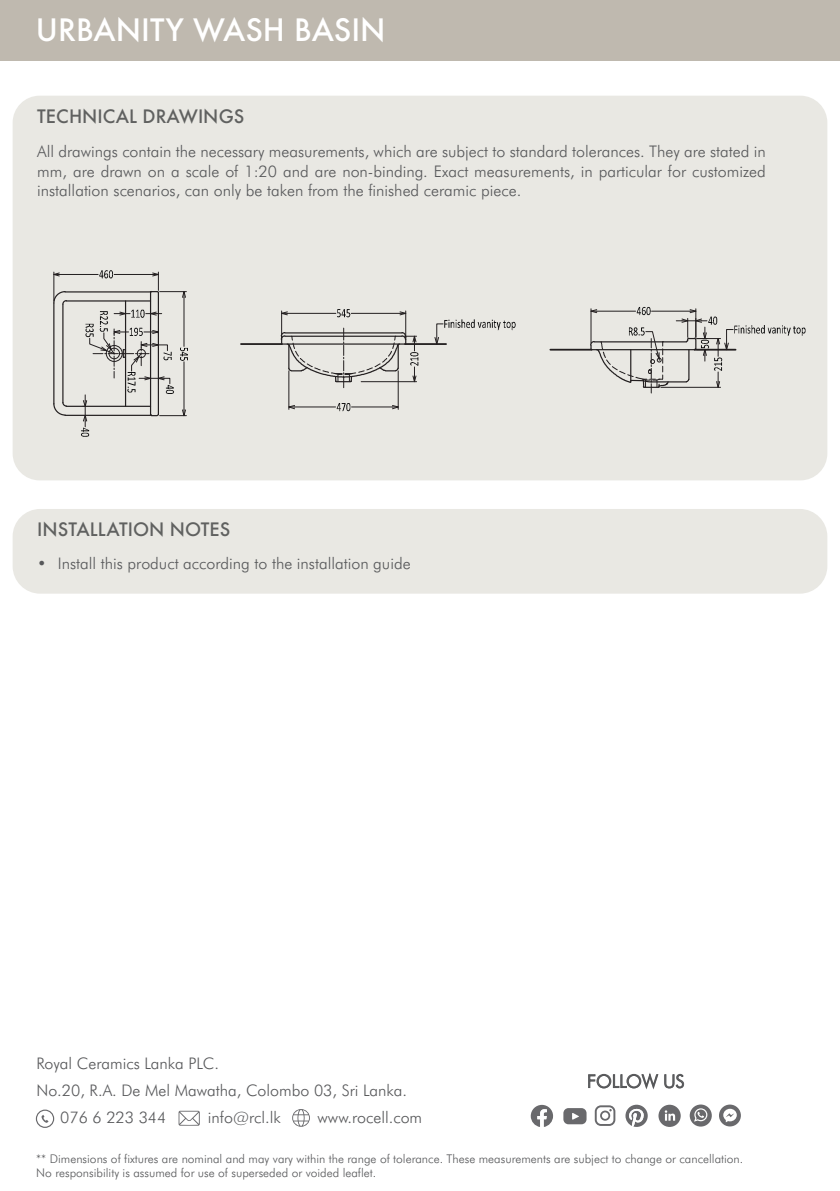
<style>
.page{position:relative;width:840px;height:1191px;background:#fff}
.page>*{position:absolute;margin:0;border:0;box-sizing:border-box;transform-origin:0 0}
.t1{font:500 30px "Futura";color:#fff}
.t2{font:500 18px "Futura";color:#606160}
.t3{font:300 18px "Futura BT";color:#57585a}
.t4{font:300 16px/19.2px "Futura BT";color:#57585a;text-align:justify}
.t5{font:300 12px/14.4px "Futura BT";color:#57585a}
</style>
<div class="page">
<svg style="left:36px;top:1109px;width:18px;height:19px"></svg>
<svg style="left:178px;top:1110px;width:22px;height:15px"></svg>
<svg style="left:292px;top:1109px;width:18px;height:17px"></svg>
<svg style="left:530px;top:1104px;width:22px;height:23px"></svg>
<svg style="left:625px;top:1104px;width:22px;height:23px"></svg>
<svg style="left:594px;top:1105px;width:21px;height:21px"></svg>
<svg style="left:563px;top:1108px;width:23px;height:16px"></svg>
<svg style="left:658px;top:1104px;width:22px;height:23px"></svg>
<svg style="left:664px;top:1110px;width:10px;height:10px"></svg>
<svg style="left:689px;top:1104px;width:22px;height:22px"></svg>
<svg style="left:693px;top:1108px;width:14px;height:13px"></svg>
<svg style="left:718px;top:1104px;width:22px;height:22px"></svg>
<svg style="left:722px;top:1108px;width:14px;height:14px"></svg>
<svg style="left:588px;top:1073px;width:95px;height:16px"></svg>
<div style="left:13px;top:509px;width:813px;height:84px;background:#e9e8e3;border-radius:27px"></div>
<div style="left:13px;top:96px;width:813px;height:384px;background:#e9e8e3;border-radius:27px"></div>
<div style="left:0;top:0;width:839px;height:61px;background:#bfb9af"></div>
<hr style="left:158px;top:293px;width:1px;height:121px;background:#231f20">
<hr style="left:150px;top:293px;width:1px;height:121px;background:#231f20">
<hr style="left:125px;top:301px;width:1px;height:105px;background:#231f20">
<hr style="left:53px;top:303px;width:1px;height:101px;background:#231f20">
<hr style="left:62px;top:304px;width:1px;height:99px;background:#231f20">
<hr style="left:65px;top:291px;width:85px;height:1px;background:#231f20">
<hr style="left:66px;top:300px;width:84px;height:1px;background:#231f20">
<hr style="left:65px;top:415px;width:85px;height:1px;background:#231f20">
<hr style="left:66px;top:406px;width:84px;height:1px;background:#231f20">
<svg style="left:53px;top:401px;width:15px;height:15px"></svg>
<hr style="left:183px;top:297px;width:1px;height:49px;background:#231f20">
<hr style="left:114px;top:274px;width:39px;height:1px;background:#231f20">
<hr style="left:59px;top:274px;width:39px;height:1px;background:#231f20">
<svg style="left:149px;top:272px;width:37px;height:26px"></svg>
<svg style="left:53px;top:272px;width:15px;height:33px"></svg>
<svg style="left:99px;top:270px;width:14px;height:8px"></svg>
<svg style="left:81px;top:310px;width:107px;height:127px"></svg>
<hr style="left:405px;top:343px;width:41px;height:2px;background:#231f20">
<hr style="left:241px;top:343px;width:41px;height:2px;background:#231f20">
<svg style="left:434px;top:319px;width:81px;height:26px"></svg>
<hr style="left:288px;top:371px;width:1px;height:38px;background:#231f20">
<hr style="left:397px;top:371px;width:1px;height:38px;background:#231f20">
<hr style="left:294px;top:406px;width:41px;height:1px;background:#231f20">
<hr style="left:351px;top:406px;width:41px;height:1px;background:#231f20">
<svg style="left:288px;top:405px;width:7px;height:4px"></svg>
<svg style="left:392px;top:405px;width:7px;height:4px"></svg>
<svg style="left:336px;top:403px;width:14px;height:8px"></svg>
<svg style="left:280px;top:309px;width:138px;height:79px"></svg>
<hr style="left:594px;top:341px;width:92px;height:1px;background:#231f20">
<hr style="left:651px;top:381px;width:35px;height:1px;background:#231f20">
<hr style="left:591px;top:349px;width:103px;height:1px;background:#231f20">
<hr style="left:550px;top:349px;width:41px;height:1px;background:#231f20">
<hr style="left:590px;top:309px;width:1px;height:34px;background:#231f20">
<hr style="left:596px;top:311px;width:39px;height:1px;background:#231f20">
<hr style="left:651px;top:311px;width:38px;height:1px;background:#231f20">
<svg style="left:590px;top:309px;width:6px;height:4px"></svg>
<svg style="left:636px;top:307px;width:14px;height:8px"></svg>
<svg style="left:589px;top:327px;width:80px;height:66px"></svg>
<hr style="left:660px;top:387px;width:60px;height:1px;background:#231f20">
<svg style="left:676px;top:309px;width:129px;height:79px"></svg>
<h1 class="t1" style="left:36px;top:10px;width:351px">URBANITY WASH BASIN</h1>
<p class="t2" style="left:37px;top:104px;width:208px">TECHNICAL DRAWINGS</p>
<p class="t4" style="left:37px;top:142px;width:729px">All drawings contain the necessary measurements, which are subject to standard tolerances. They are stated in mm, are drawn on a scale of 1:20 and are non-binding. Exact measurements, in particular for customized installation scenarios, can only be taken from the finished ceramic piece.</p>
<p class="t2" style="left:37px;top:517px;width:194px">INSTALLATION NOTES</p>
<p class="t4" style="left:37px;top:553px;width:375px">• Install this product according to the installation guide</p>
<p class="t4" style="left:36px;top:1053px;width:184px">Royal Ceramics Lanka PLC.</p>
<p class="t4" style="left:36px;top:1080px;width:372px">No.20, R.A. De Mel Mawatha, Colombo 03, Sri Lanka.</p>
<p class="t4" style="left:60px;top:1108px;width:107px">076 6 223 344</p>
<p class="t4" style="left:208px;top:1108px;width:74px">info@rcl.lk</p>
<p class="t4" style="left:317px;top:1108px;width:106px">www.rocell.com</p>
<p class="t3" style="left:586px;top:1070px;width:99px">FOLLOW US</p>
<p class="t5" style="left:36px;top:1151px;width:708px">** Dimensions of fixtures are nominal and may vary within the range of tolerance. These measurements are subject to change or cancellation.<br>No responsibility is assumed for use of superseded or voided leaflet.</p>
</div>
